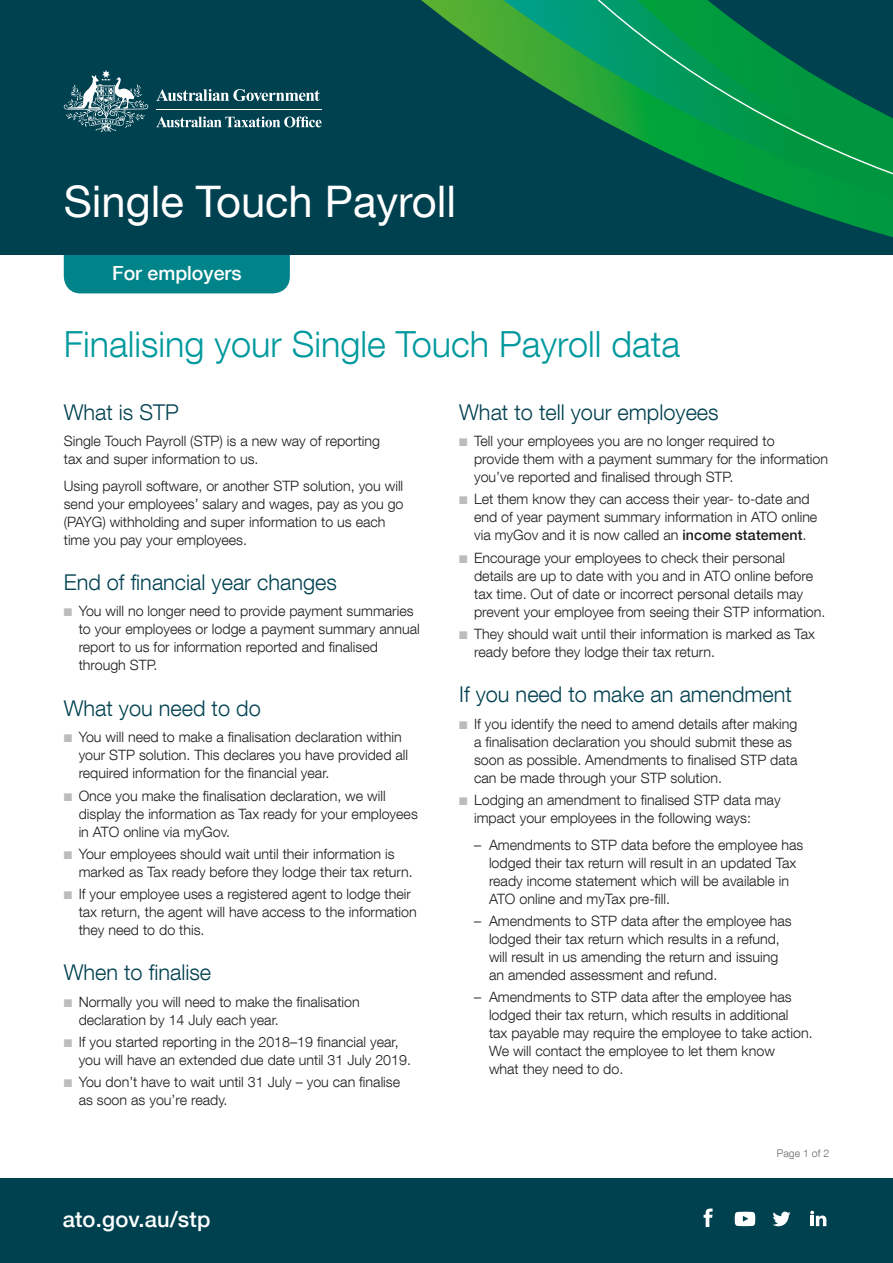
<style>
.page{position:relative;width:893px;height:1263px;background:#fff}
.page>*{position:absolute;margin:0;border:0;box-sizing:border-box;transform-origin:0 0}
.t1{font:43.5px "Helvetica Neue LT Com";color:#fff}
.t2{font:300 36px "Helvetica Neue LT Com";color:#00999d}
.t3{font:500 21.9px "Helvetica Neue LT Com";letter-spacing:.01em;color:#fff}
.t4{font:300 21.75px "Helvetica Neue LT Com";color:#004150}
.t5{font:500 19.5px "Helvetica Neue LT Com";color:#fff}
.t6{font:300 14.25px/18px "Helvetica Neue LT Com";color:#1d1d1b}
.t7{font:300 10.5px "Helvetica Neue LT Com";color:#676767}
.s1{color:#bcbcbc}
.s2{font-weight:500}
</style>
<div class="page">
<div style="left:0;top:1178px;width:893px;height:85px;background:#004150"></div>
<div style="left:64px;top:217px;width:226px;height:76px;background:#008489;border-radius:17px"></div>
<div style="left:0;top:0;width:893px;height:255px;background:#004150"></div>
<svg style="left:421px;top:0;width:472px;height:237px"></svg>
<svg style="left:456px;top:0;width:437px;height:225px"></svg>
<svg style="left:156px;top:89px;width:164px;height:12px"></svg>
<svg style="left:64px;top:70px;width:84px;height:62px"></svg>
<hr style="left:156px;top:109px;width:166px;height:1px;background:#fff">
<svg style="left:156px;top:116px;width:166px;height:11px"></svg>
<svg style="left:704px;top:1208px;width:9px;height:19px"></svg>
<svg style="left:735px;top:1212px;width:20px;height:14px"></svg>
<svg style="left:772px;top:1211px;width:18px;height:15px"></svg>
<svg style="left:810px;top:1211px;width:16px;height:15px"></svg>
<h1 class="t1" style="left:64px;top:175px;width:394px">Single Touch Payroll</h1>
<h2 class="t5" style="left:112px;top:261px;width:131px">For employers</h2>
<h3 class="t2" style="left:64px;top:323px;width:618px">Finalising your Single Touch Payroll data</h3>
<h4 class="t4" style="left:64px;top:399px;width:117px">What is STP</h4>
<p class="t6" style="left:64px;top:432px;width:318px">Single Touch Payroll (STP) is a new way of reporting tax and super information to us.</p>
<p class="t6" style="left:64px;top:476px;width:341px">Using payroll software, or another STP solution, you will send your employees’ salary and wages, pay as you go (PAYG) withholding and super information to us each time you pay your employees.</p>
<h4 class="t4" style="left:64px;top:569px;width:275px">End of financial year changes</h4>
<p class="t6" style="left:79px;top:602px;width:343px;text-indent:-15px"><span class="s1">■</span> You will no longer need to provide payment summaries to your employees or lodge a payment summary annual report to us for information reported and finalised through STP.</p>
<h4 class="t4" style="left:64px;top:695px;width:199px">What you need to do</h4>
<p class="t6" style="left:79px;top:728px;width:331px;text-indent:-15px"><span class="s1">■</span> You will need to make a finalisation declaration within your STP solution. This declares you have provided all required information for the financial year.</p>
<p class="t6" style="left:79px;top:786px;width:341px;text-indent:-15px"><span class="s1">■</span> Once you make the finalisation declaration, we will display the information as Tax ready for your employees in ATO online via myGov.</p>
<p class="t6" style="left:79px;top:844px;width:336px;text-indent:-15px"><span class="s1">■</span> Your employees should wait until their information is marked as Tax ready before they lodge their tax return.</p>
<p class="t6" style="left:79px;top:885px;width:340px;text-indent:-15px"><span class="s1">■</span> If your employee uses a registered agent to lodge their tax return, the agent will have access to the information they need to do this.</p>
<h4 class="t4" style="left:64px;top:959px;width:149px">When to finalise</h4>
<p class="t6" style="left:79px;top:992px;width:283px;text-indent:-15px"><span class="s1">■</span> Normally you will need to make the finalisation declaration by 14 July each year.</p>
<p class="t6" style="left:79px;top:1033px;width:334px;text-indent:-15px"><span class="s1">■</span> If you started reporting in the 2018–19 financial year, you will have an extended due date until 31 July 2019.</p>
<p class="t6" style="left:79px;top:1073px;width:323px;text-indent:-15px"><span class="s1">■</span> You don’t have to wait until 31 July – you can finalise as soon as you’re ready.</p>
<h4 class="t4" style="left:459px;top:399px;width:261px">What to tell your employees</h4>
<p class="t6" style="left:474px;top:432px;width:355px;text-indent:-15px"><span class="s1">■</span> Tell your employees you are no longer required to<br>provide them with a payment summary for the information you’ve reported and finalised through STP.</p>
<p class="t6" style="left:474px;top:490px;width:345px;text-indent:-15px"><span class="s1">■</span> Let them know they can access their year- to-date and end of year payment summary information in ATO online via myGov and it is now called an <span class="s2">income statement</span>.</p>
<p class="t6" style="left:474px;top:548px;width:353px;text-indent:-15px"><span class="s1">■</span> Encourage your employees to check their personal details are up to date with you and in ATO online before tax time. Out of date or incorrect personal details may prevent your employee from seeing their STP information.</p>
<p class="t6" style="left:474px;top:625px;width:342px;text-indent:-15px"><span class="s1">■</span> They should wait until their information is marked as Tax ready before they lodge their tax return.</p>
<h4 class="t4" style="left:459px;top:681px;width:334px">If you need to make an amendment</h4>
<p class="t6" style="left:474px;top:714px;width:325px;text-indent:-15px"><span class="s1">■</span> If you identify the need to amend details after making a finalisation declaration you should submit these as soon as possible. Amendments to finalised STP data can be made through your STP solution.</p>
<p class="t6" style="left:474px;top:791px;width:308px;text-indent:-15px"><span class="s1">■</span> Lodging an amendment to finalised STP data may impact your employees in the following ways:</p>
<p class="t6" style="left:489px;top:835px;width:316px;text-indent:-15px">– Amendments to STP data before the employee has lodged their tax return will result in an updated Tax ready income statement which will be available in ATO online and myTax pre-fill.</p>
<p class="t6" style="left:489px;top:911px;width:304px;text-indent:-15px">– Amendments to STP data after the employee has lodged their tax return which results in a refund, will result in us amending the return and issuing an amended assessment and refund.</p>
<p class="t6" style="left:489px;top:988px;width:325px;text-indent:-15px">– Amendments to STP data after the employee has lodged their tax return, which results in additional<br>tax payable may require the employee to take action.<br>We will contact the employee to let them know<br>what they need to do.</p>
<h3 class="t3" style="left:63px;top:1205px;width:149px">ato.gov.au/stp</h3>
<p class="t7" style="left:777px;top:1146px;width:54px">Page 1 of 2</p>
</div>
